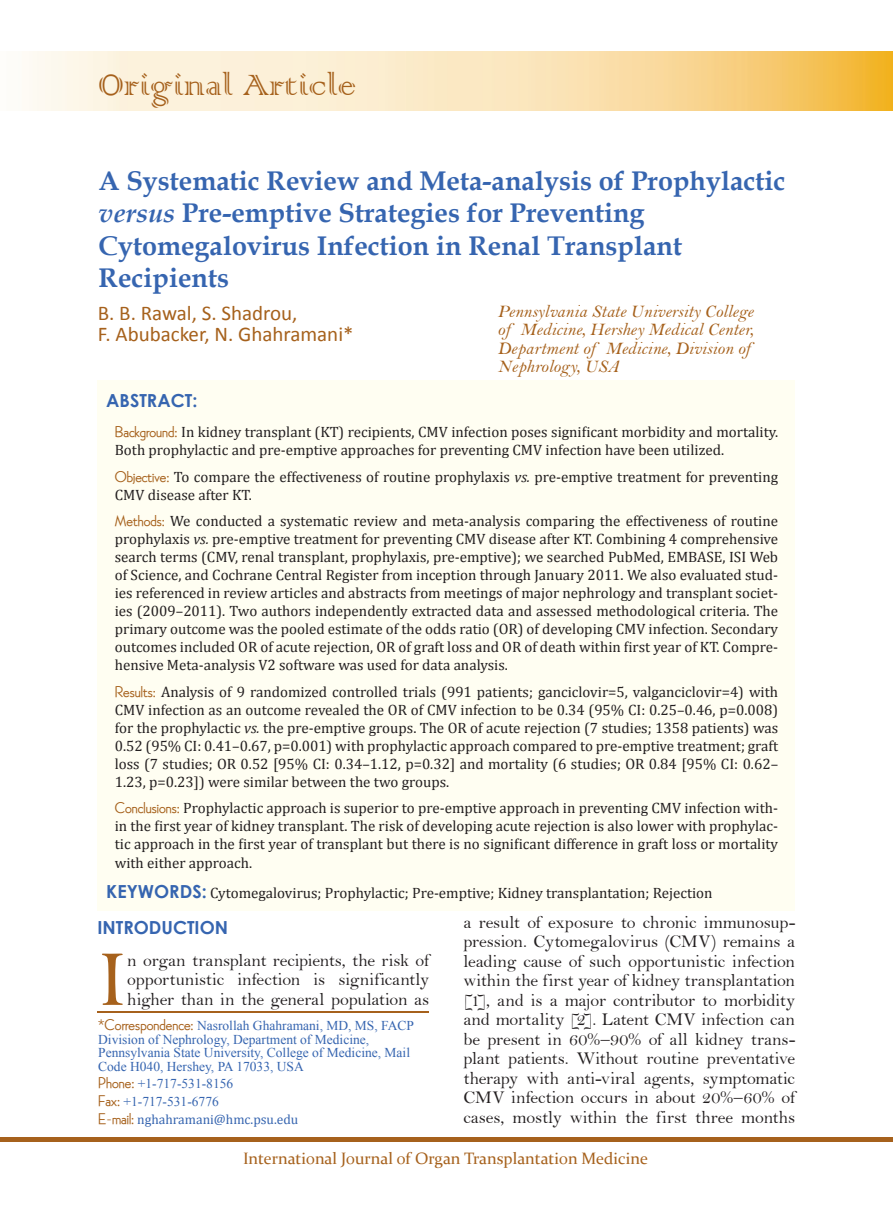
<style>
.page{position:relative;width:893px;height:1212px;background:#fff}
.page>*{position:absolute;margin:0;border:0;box-sizing:border-box;transform-origin:0 0}
.Body_first_Para{font:79.65px "Bell";color:#a6611c}
.Type{font:39px "Colonna";color:#a6611c}
.t1{font:700 27px/32.4px "Book Antiqua";color:#3665b0}
.Authors{font:21px/21px "Calibri";color:#a6611c}
.Body_first_Para-2{font:18px/19.5px "Bell";letter-spacing:-.01em;color:#231f20;text-align:justify}
.Affiliation{font:18px/18px "Bell MT Italic";color:#a6611c}
.Heading{font:700 18px "Century Gothic";color:#3665b0}
.Footer_1st_Page{font:16.5px "Constantia";color:#a6611c}
.Abstract{font:15px/18px "Cambria";color:#231f20;text-align:justify}
.Key_word{font:15px "Cambria";color:#231f20}
.Corespondence{font:13.5px/13.5px "Times New Roman";color:#3665b0}
.Corespondence-2{font:13.5px "Cambria";color:#3665b0}
.s1{font-style:italic}
.s2{font-family:"Bennie Goethe SH";color:#a6611c}
.s3{font-family:"Century Gothic";font-weight:700;font-size:18px;color:#3665b0}
.s4{font-family:"Bennie Goethe SH";font-size:15px;color:#a6611c}
</style>
<div class="page">
<div style="left:0;top:1137px;width:893px;height:5px;background:#a6611c"></div>
<img style="left:29px;top:52px;width:864px;height:59px">
<div style="left:98px;top:380px;width:697px;height:531px;background:#fffef2"></div>
<hr style="left:97px;top:1011px;width:332px;height:1px;background:#a6611c">
<p class="Type" style="left:99px;top:59px;width:259px">Original Article</p>
<p class="t1" style="left:99px;top:164px;width:688px">A Systematic Review and Meta-analysis of Prophylactic <span class="s1">versus</span> Pre-emptive Strategies for Preventing Cytomegalovirus Infection in Renal Transplant Recipients</p>
<p class="Authors" style="left:98px;top:301px;width:257px">B. B. Rawal, S. Shadrou,<br>F. Abubacker, N. Ghahramani*</p>
<p class="Affiliation" style="left:497px;top:303px;width:258px">Pennsylvania State University College of Medicine, Hershey Medical Center,<br>Department of Medicine, Division of<br>Nephrology, USA</p>
<p class="Heading" style="left:106px;top:387px;width:93px">ABSTRACT:</p>
<p class="Abstract" style="left:115px;top:423px;width:665px"><span class="s2">Background:</span> In kidney transplant (KT) recipients, CMV infection poses significant morbidity and mortality.<br>Both prophylactic and pre-emptive approaches for preventing CMV infection have been utilized.</p>
<p class="Abstract" style="left:115px;top:468px;width:665px"><span class="s2">Objective:</span> To compare the effectiveness of routine prophylaxis <span class="s1">vs.</span> pre-emptive treatment for preventing<br>CMV disease after KT.</p>
<p class="Abstract" style="left:115px;top:512px;width:665px"><span class="s2">Methods:</span> We conducted a systematic review and meta-analysis comparing the effectiveness of routine prophylaxis <span class="s1">vs.</span> pre-emptive treatment for preventing CMV disease after KT. Combining 4 comprehensive search terms (CMV, renal transplant, prophylaxis, pre-emptive); we searched PubMed, EMBASE, ISI Web of Science, and Cochrane Central Register from inception through January 2011. We also evaluated stud&shy;ies referenced in review articles and abstracts from meetings of major nephrology and transplant societ&shy;ies (2009–2011). Two authors independently extracted data and assessed methodological criteria. The primary outcome was the pooled estimate of the odds ratio (OR) of developing CMV infection. Secondary outcomes included OR of acute rejection, OR of graft loss and OR of death within first year of KT. Compre&shy;hensive Meta-analysis V2 software was used for data analysis.</p>
<p class="Abstract" style="left:115px;top:683px;width:665px"><span class="s2">Results:</span> Analysis of 9 randomized controlled trials (991 patients; ganciclovir=5, valganciclovir=4) with CMV infection as an outcome revealed the OR of CMV infection to be 0.34 (95% CI: 0.25–0.46, p=0.008) for the prophylactic <span class="s1">vs.</span> the pre-emptive groups. The OR of acute rejection (7 studies; 1358 patients) was 0.52 (95% CI: 0.41–0.67, p=0.001) with prophylactic approach compared to pre-emptive treatment; graft loss (7 studies; OR 0.52 [95% CI: 0.34–1.12, p=0.32] and mortality (6 studies; OR 0.84 [95% CI: 0.62– 1.23, p=0.23]) were similar between the two groups.</p>
<p class="Abstract" style="left:115px;top:799px;width:665px"><span class="s2">Conclusions:</span> Prophylactic approach is superior to pre-emptive approach in preventing CMV infection with&shy;in the first year of kidney transplant. The risk of developing acute rejection is also lower with prophylac&shy;tic approach in the first year of transplant but there is no significant difference in graft loss or mortality with either approach.</p>
<p class="Key_word" style="left:106px;top:884px;width:608px"><span class="s3">KEYWORDS:</span> Cytomegalovirus; Prophylactic; Pre-emptive; Kidney transplantation; Rejection</p>
<p class="Heading" style="left:97px;top:913px;width:132px">INTRODUCTION</p>
<p class="Body_first_Para" style="left:97px;top:932px;width:31px">I</p>
<p class="Body_first_Para-2" style="left:127px;top:950px;width:303px">n organ transplant recipients, the risk of opportunistic infection is significantly higher than in the general population as</p>
<p class="Corespondence" style="left:98px;top:1019px;width:317px"><span class="s4">*Correspondence:</span> Nasrollah Ghahramani, MD, MS, FACP Division of Nephrology, Department of Medicine, Pennsylvania State University, College of Medicine, Mail Code H040, Hershey, PA 17033, USA</p>
<p class="Corespondence" style="left:98px;top:1077px;width:137px"><span class="s4">Phone:</span> +1-717-531-8156</p>
<p class="Corespondence" style="left:98px;top:1095px;width:122px"><span class="s4">Fax:</span> +1-717-531-6776</p>
<p class="Corespondence-2" style="left:98px;top:1111px;width:202px"><span class="s4">E-mail:</span> nghahramani@hmc.psu.edu</p>
<p class="Body_first_Para-2" style="left:463px;top:912px;width:333px">a result of exposure to chronic immunosup&shy;pression. Cytomegalovirus (CMV) remains a leading cause of such opportunistic infection within the first year of kidney transplantation [1], and is a major contributor to morbidity and mortality [2]. Latent CMV infection can be present in 60%–90% of all kidney trans&shy;plant patients. Without routine preventative therapy with anti-viral agents, symptomatic CMV infection occurs in about 20%–60% of cases, mostly within the first three months</p>
<p class="Footer_1st_Page" style="left:243px;top:1147px;width:406px">International Journal of Organ Transplantation Medicine</p>
</div>
